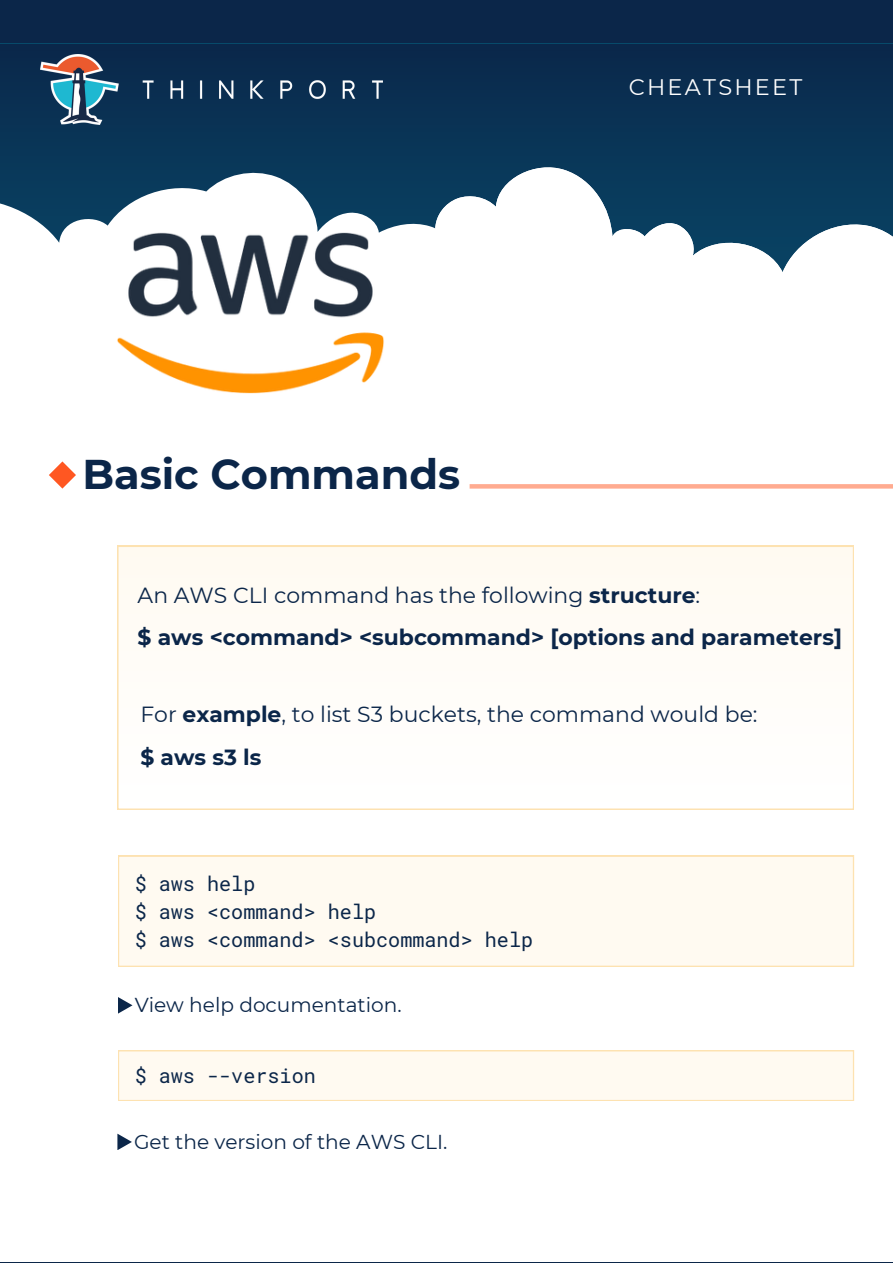
<style>
.page{position:relative;width:893px;height:1264px;background:#fff}
.page>*{position:absolute;margin:0;border:0;box-sizing:border-box;transform-origin:0 0}
.t1{font:700 41.4px "Montserrat";color:#0b2649}
.t2{font:22.5px "Montserrat";letter-spacing:.1em;color:#fff}
.t3{font:21.9px "Montserrat";color:#0b2649}
.t4{font:700 21.9px "Montserrat";color:#0b2649}
.t5{font:20.1px "Roboto Mono";color:#0b2649}
.t6{font:20.1px "Montserrat";color:#0b2649}
.s1{font-weight:700}
</style>
<div class="page">
<div style="left:0;top:0;width:892px;height:1262px;background:#0b2649"></div>
<div style="left:0;top:44px;width:892px;height:502px;background:#0a3254"></div>
<img style="left:40px;top:55px;width:342px;height:69px">
<svg style="left:462px;top:167px;width:430px;height:113px;fill:#fff"></svg>
<svg style="left:0;top:172px;width:462px;height:108px;fill:#093c5d"></svg>
<svg style="left:0;top:208px;width:414px;height:72px;fill:#fff"></svg>
<div style="left:0;top:280px;width:892px;height:981px;background:#fff"></div>
<svg style="left:469px;top:484px;width:423px;height:4px;background:#ffad93"></svg>
<svg style="left:49px;top:461px;width:27px;height:27px"></svg>
<div style="left:118px;top:855px;width:735px;height:111px;background:#fffaf1"></div>
<svg style="left:118px;top:997px;width:14px;height:16px"></svg>
<img style="left:117px;top:233px;width:267px;height:160px">
<svg style="left:117px;top:546px;width:736px;height:263px"></svg>
<div style="left:118px;top:1050px;width:735px;height:50px;background:#fffaf1"></div>
<svg style="left:117px;top:1133px;width:15px;height:17px"></svg>
<p class="t1" style="left:82px;top:449px;width:379px">Basic Commands</p>
<p class="t2" style="left:628px;top:74px;width:175px">CHEATSHEET</p>
<p class="t3" style="left:138px;top:581px;width:564px">An AWS CLI command has the following <span class="s1">structure</span>:</p>
<p class="t4" style="left:138px;top:624px;width:705px">$ aws &lt;command&gt; &lt;subcommand&gt; [options and parameters]</p>
<p class="t3" style="left:140px;top:700px;width:618px">For <span class="s1">example</span>, to list S3 buckets, the command would be:</p>
<p class="t4" style="left:140px;top:743px;width:122px">$ aws s3 ls</p>
<p class="t5" style="left:135px;top:869px;width:122px">$ aws help</p>
<p class="t5" style="left:135px;top:897px;width:243px">$ aws &lt;command&gt; help</p>
<p class="t5" style="left:135px;top:925px;width:400px">$ aws &lt;command&gt; &lt;subcommand&gt; help</p>
<p class="t6" style="left:135px;top:992px;width:268px">View help documentation.</p>
<p class="t5" style="left:135px;top:1061px;width:183px">$ aws --version</p>
<p class="t6" style="left:134px;top:1128px;width:315px">Get the version of the AWS CLI.</p>
</div>
